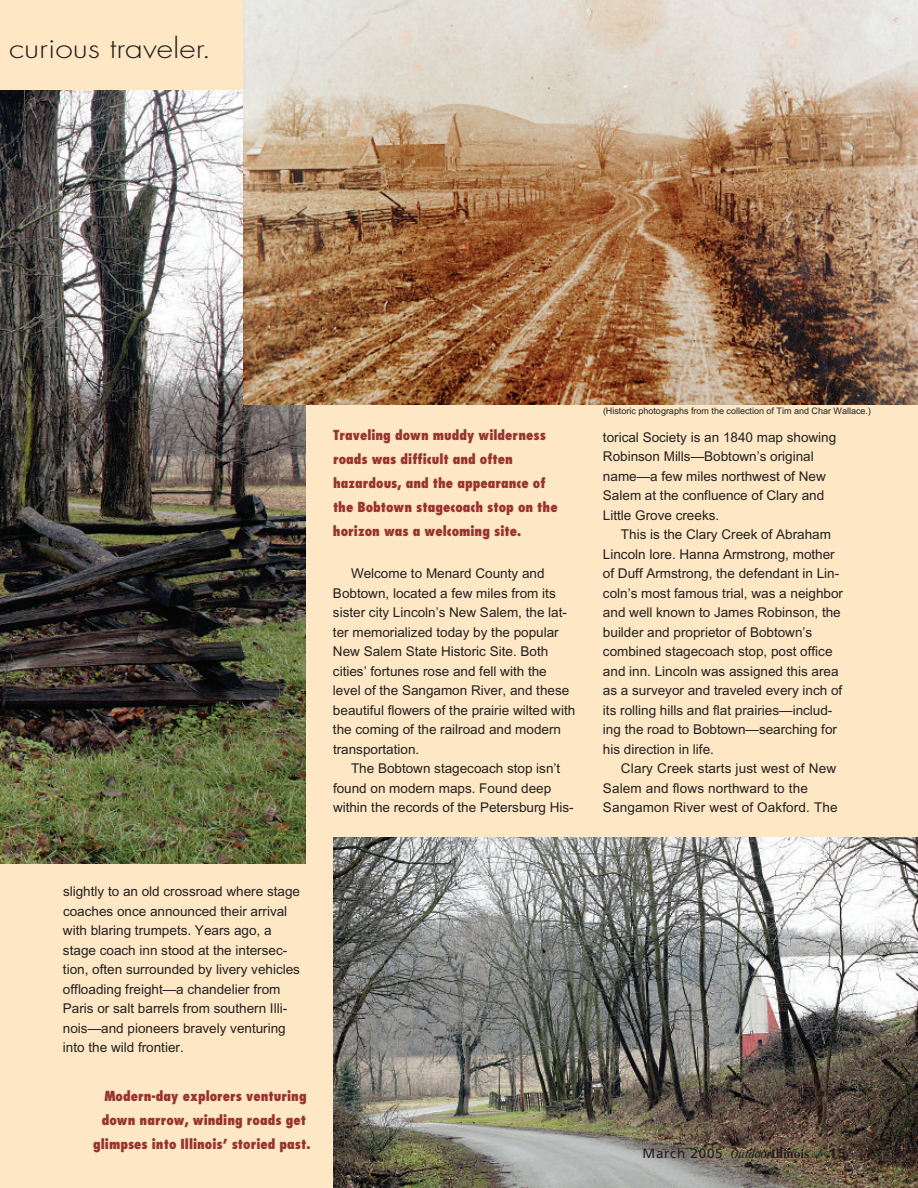
<style>
.page{position:relative;width:918px;height:1188px;background:#fee7c4}
.page>*{position:absolute;margin:0;border:0;box-sizing:border-box;transform-origin:0 0}
.t1{font:300 27px "Futura";color:#231f20;scale:1.18 1}
.t2{font:13.5px/19.5px "Arial";color:#231f20}
.t3{font:800 condensed 13.5px/24px "Futura";color:#993330;text-align:center}
.t4{font:13.5px "Frutiger";letter-spacing:.055em;color:#231f20}
.t5{font:9px "Arial";color:#231f20}
.s1{font-family:"Garamond";font-style:italic;font-stretch:condensed}
.s2{font-family:"Garamond";font-weight:700;font-stretch:condensed}
.s3{font-weight:900}
</style>
<div class="page">
<img style="left:333px;top:837px;width:585px;height:351px">
<img style="left:0;top:90px;width:306px;height:774px">
<img style="left:243px;top:0;width:675px;height:405px">
<h1 class="t1" style="left:9px;top:36px;width:173px">curious traveler.</h1>
<p class="t3" style="left:333px;top:424px;width:226px;text-align:left">Traveling down muddy wilderness roads was difficult and often hazardous, and the appearance of the Bobtown stagecoach stop on the horizon was a welcoming site.</p>
<p class="t2" style="left:333px;top:565px;width:244px;text-indent:18px">Welcome to Menard County and Bobtown, located a few miles from its sister city Lincoln’s New Salem, the lat&shy;ter memorialized today by the popular New Salem State Historic Site. Both cities’ fortunes rose and fell with the level of the Sangamon River, and these beautiful flowers of the prairie wilted with the coming of the railroad and modern transportation.</p>
<p class="t2" style="left:333px;top:760px;width:242px;text-indent:18px">The Bobtown stagecoach stop isn’t found on modern maps. Found deep within the records of the Petersburg His-</p>
<p class="t2" style="left:63px;top:883px;width:239px">slightly to an old crossroad where stage coaches once announced their arrival with blaring trumpets. Years ago, a stage coach inn stood at the intersec&shy;tion, often surrounded by livery vehicles offloading freight—a chandelier from Paris or salt barrels from southern Illi&shy;nois—and pioneers bravely venturing into the wild frontier.</p>
<p class="t3" style="left:93px;top:1085px;width:219px">Modern-day explorers venturing down narrow, winding roads get glimpses into Illinois’ storied past.</p>
<p class="t5" style="left:603px;top:408px;width:270px">(Historic photographs from the collection of Tim and Char Wallace.)</p>
<p class="t2" style="left:603px;top:428px;width:235px">torical Society is an 1840 map showing<br>Robinson Mills—Bobtown’s original name—a few miles northwest of New<br>Salem at the confluence of Clary and<br>Little Grove creeks.</p>
<p class="t2" style="left:603px;top:526px;width:242px;text-indent:18px">This is the Clary Creek of Abraham Lincoln lore. Hanna Armstrong, mother of Duff Armstrong, the defendant in Lin&shy;coln’s most famous trial, was a neighbor and well known to James Robinson, the builder and proprietor of Bobtown’s combined stagecoach stop, post office and inn. Lincoln was assigned this area as a surveyor and traveled every inch of its rolling hills and flat prairies—includ&shy;ing the road to Bobtown—searching for his direction in life.</p>
<p class="t2" style="left:603px;top:760px;width:236px;text-indent:18px">Clary Creek starts just west of New<br>Salem and flows northward to the<br>Sangamon River west of Oakford. The</p>
<p class="t4" style="left:643px;top:1148px;width:205px">March 2005 <span class="s1">Outdoor</span><span class="s2">Illinois</span> <span class="s1">/</span> <span class="s3">15</span></p>
</div>
